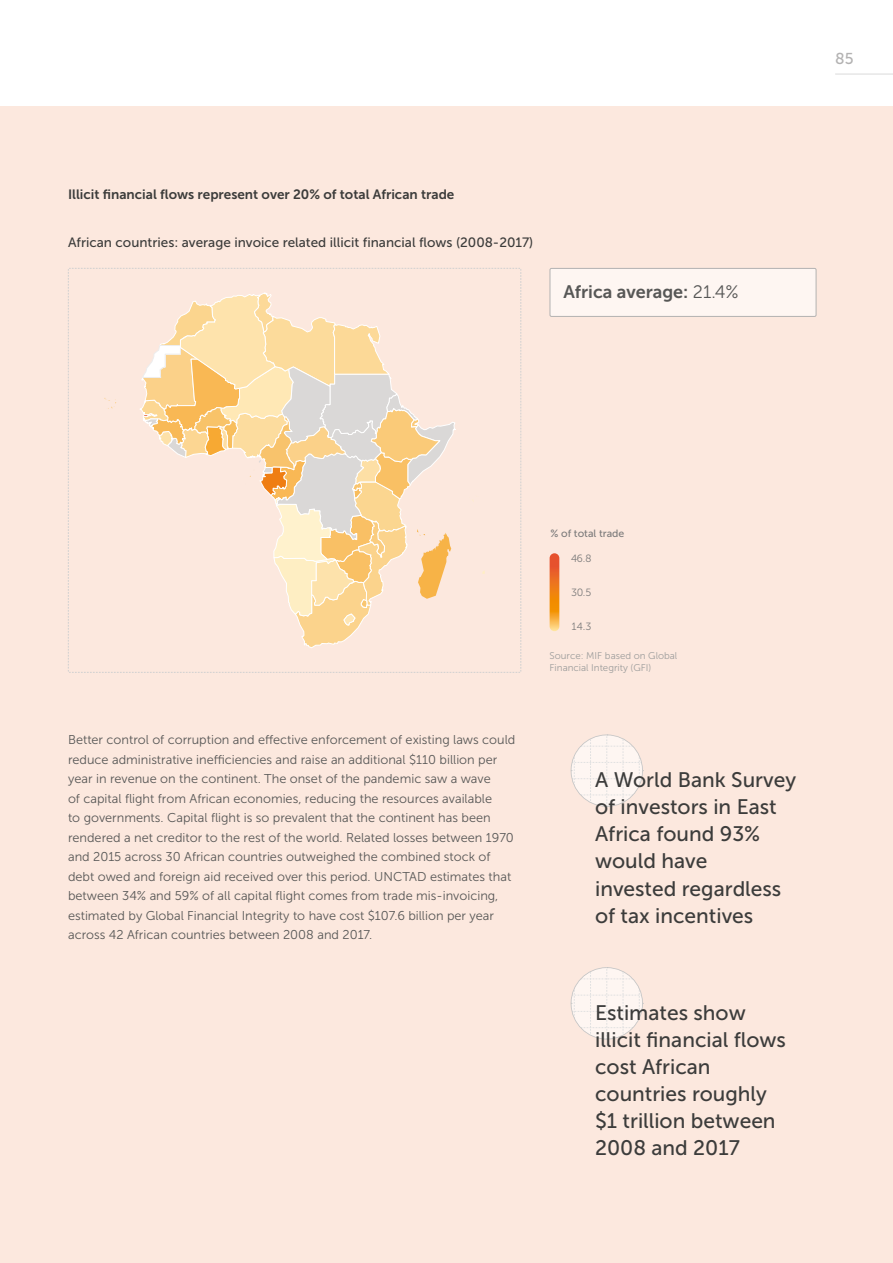
<style>
.page{position:relative;width:893px;height:1263px;background:#fff}
.page>*{position:absolute;margin:0;border:0;box-sizing:border-box;transform-origin:0 0}
.t1{font:21px/27px "Museo Sans 500";color:#3c3c3b}
.t2{font:18px "Museo Sans 700";color:#575756}
.t3{font:15.75px "Museo Sans 500";color:#b3b2b2}
.t4{font:13.5px "Museo Sans 500";color:#3c3c3b}
.t5{font:13.5px "Museo Sans 700";color:#3c3c3b}
.t6{font:12.75px/19.5px "Museo Sans 300";color:#575756}
.t7{font:10.5px "Museo Sans 500";color:#7c7b7b}
.t8{font:10.5px "Museo Sans 300";color:#7c7b7b}
.t9{font:9.75px/11.7px "Museo Sans 300";color:#9d9d9c}
.s1{font-family:"Museo Sans 300"}
</style>
<div class="page">
<hr style="left:835px;top:74px;width:58px;height:1px;background:#dadada">
<div style="left:0;top:106px;width:893px;height:1157px;background:#fce8de"></div>
<svg style="left:571px;top:734px;width:72px;height:73px"></svg>
<svg style="left:571px;top:967px;width:72px;height:73px"></svg>
<svg style="left:550px;top:553px;width:9px;height:78px"></svg>
<div style="left:550px;top:268px;width:266px;height:48px;background:#fef6f2"></div>
<div style="left:550px;top:268px;width:266px;height:49px;border:1px solid #b3b2b2"></div>
<svg style="left:68px;top:268px;width:453px;height:405px"></svg>
<p class="t5" style="left:68px;top:187px;width:388px">Illicit financial flows represent over 20% of total African trade</p>
<p class="t4" style="left:68px;top:235px;width:467px">African countries: average invoice related illicit financial flows (2008-2017)</p>
<h2 class="t2" style="left:563px;top:282px;width:177px">Africa average: <span class="s1">21.4%</span></h2>
<p class="t3" style="left:835px;top:50px;width:20px">85</p>
<p class="t6" style="left:68px;top:730px;width:449px">Better control of corruption and effective enforcement of existing laws could reduce administrative inefficiencies and raise an additional $110 billion per year in revenue on the continent. The onset of the pandemic saw a wave<br>of capital flight from African economies, reducing the resources available<br>to governments. Capital flight is so prevalent that the continent has been rendered a net creditor to the rest of the world. Related losses between 1970 and 2015 across 30 African countries outweighed the combined stock of debt owed and foreign aid received over this period. UNCTAD estimates that between 34% and 59% of all capital flight comes from trade mis-invoicing, estimated by Global Financial Integrity to have cost $107.6 billion per year across 42 African countries between 2008 and 2017.</p>
<p class="t7" style="left:550px;top:528px;width:75px">% of total trade</p>
<p class="t8" style="left:571px;top:553px;width:22px">46.8</p>
<p class="t8" style="left:571px;top:587px;width:22px">30.5</p>
<p class="t8" style="left:571px;top:621px;width:22px">14.3</p>
<p class="t9" style="left:550px;top:650px;width:129px">Source: MIF based on Global<br>Financial Integrity (GFI)</p>
<h1 class="t1" style="left:595px;top:767px;width:202px">A World Bank Survey of investors in East<br>Africa found 93% would have<br>invested regardless of tax incentives</h1>
<h1 class="t1" style="left:595px;top:999px;width:192px">Estimates show illicit financial flows cost African countries roughly $1 trillion between<br>2008 and 2017</h1>
</div>
